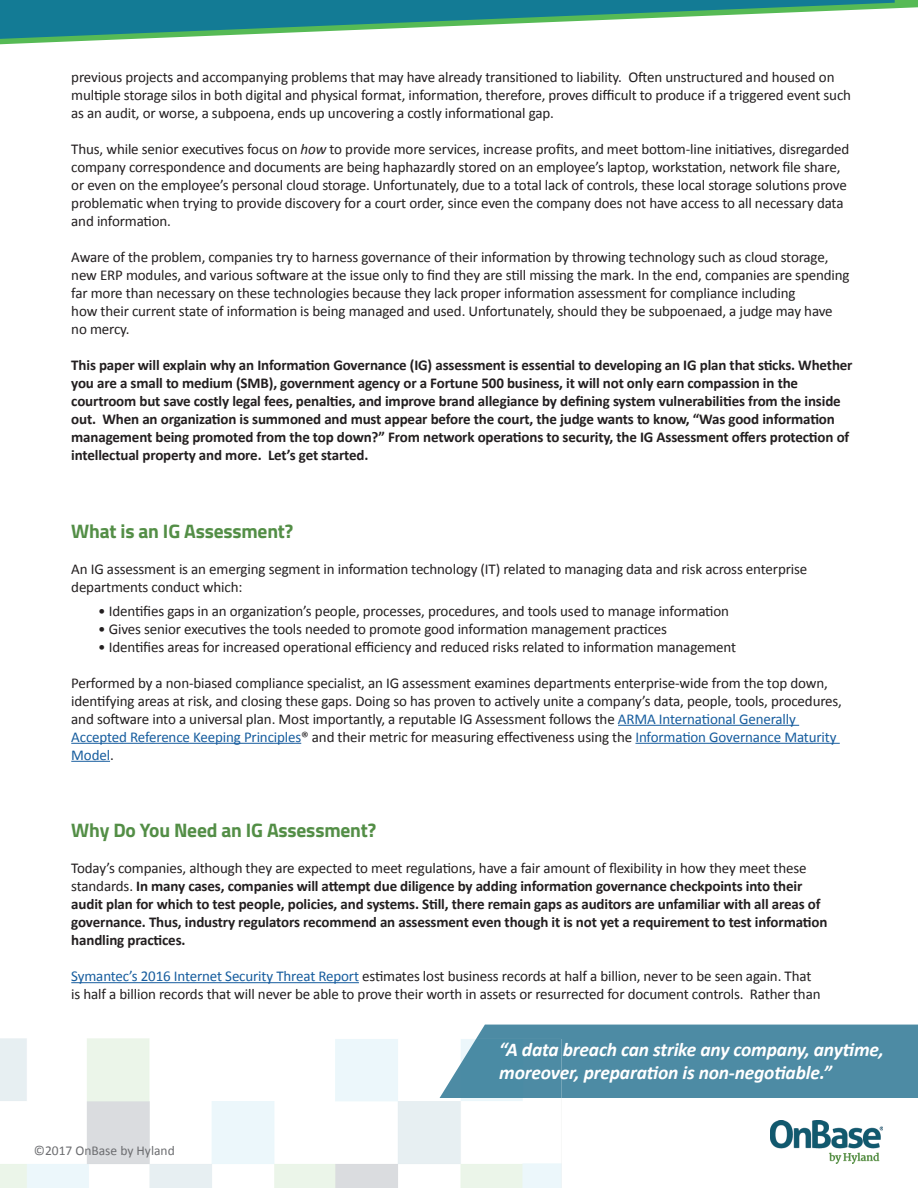
<style>
.page{position:relative;width:918px;height:1188px;background:#fff}
.page>*{position:absolute;margin:0;border:0;box-sizing:border-box;transform-origin:0 0}
.t1{font:italic 700 19.5px/23.4px "Calibri";letter-spacing:-.01em;color:#fff}
.t2{font:700 19.5px "Titillium Web";letter-spacing:-.01em;color:#538e46}
.t3{font:15px/18px "Calibri";letter-spacing:-.01em;color:#231f20}
.t4{font:700 15px/18px "Calibri";letter-spacing:-.01em;color:#231f20}
.t5{font:13.5px "Calibri";color:#6c6d70}
.s1{font-style:italic}
.s2{color:#175d9e}
.s3{font-weight:400}
</style>
<div class="page">
<img style="left:770px;top:1121px;width:113px;height:42px">
<hr style="left:618px;top:725px;width:181px;height:1px;background:#175d9e">
<hr style="left:71px;top:743px;width:230px;height:1px;background:#175d9e">
<hr style="left:635px;top:743px;width:205px;height:1px;background:#175d9e">
<hr style="left:71px;top:761px;width:39px;height:1px;background:#175d9e">
<hr style="left:71px;top:982px;width:288px;height:1px;background:#175d9e">
<svg style="left:0;top:0;width:918px;height:44px"></svg>
<div style="left:476px;top:1025px;width:442px;height:73px;background:#4d8ba4"></div>
<img style="left:440px;top:1039px;width:121px;height:59px">
<p class="t3" style="left:71px;top:68px;width:781px">previous projects and accompanying problems that may have already transitioned to liability. Often unstructured and housed on multiple storage silos in both digital and physical format, information, therefore, proves difficult to produce if a triggered event such as an audit, or worse, a subpoena, ends up uncovering a costly informational gap.</p>
<p class="t3" style="left:71px;top:140px;width:780px">Thus, while senior executives focus on <span class="s1">how</span> to provide more services, increase profits, and meet bottom-line initiatives, disregarded company correspondence and documents are being haphazardly stored on an employee’s laptop, workstation, network file share, or even on the employee’s personal cloud storage. Unfortunately, due to a total lack of controls, these local storage solutions prove problematic when trying to provide discovery for a court order, since even the company does not have access to all necessary data and information.</p>
<p class="t3" style="left:71px;top:248px;width:780px">Aware of the problem, companies try to harness governance of their information by throwing technology such as cloud storage, new ERP modules, and various software at the issue only to find they are still missing the mark. In the end, companies are spending far more than necessary on these technologies because they lack proper information assessment for compliance including<br>how their current state of information is being managed and used. Unfortunately, should they be subpoenaed, a judge may have no mercy.</p>
<p class="t4" style="left:71px;top:356px;width:783px">This paper will explain why an Information Governance (IG) assessment is essential to developing an IG plan that sticks. Whether you are a small to medium (SMB), government agency or a Fortune 500 business, it will not only earn compassion in the courtroom but save costly legal fees, penalties, and improve brand allegiance by defining system vulnerabilities from the inside out. When an organization is summoned and must appear before the court, the judge wants to know, “Was good information management being promoted from the top down?” From network operations to security, the IG Assessment offers protection of intellectual property and more. Let’s get started.</p>
<h1 class="t2" style="left:71px;top:516px;width:224px">What is an IG Assessment?</h1>
<p class="t3" style="left:71px;top:560px;width:738px">An IG assessment is an emerging segment in information technology (IT) related to managing data and risk across enterprise departments conduct which:</p>
<p class="t3" style="left:98px;top:602px;width:632px">• Identifies gaps in an organization’s people, processes, procedures, and tools used to manage information</p>
<p class="t3" style="left:98px;top:620px;width:570px">• Gives senior executives the tools needed to promote good information management practices</p>
<p class="t3" style="left:98px;top:638px;width:639px">• Identifies areas for increased operational efficiency and reduced risks related to information management</p>
<p class="t3" style="left:71px;top:674px;width:772px">Performed by a non-biased compliance specialist, an IG assessment examines departments enterprise-wide from the top down, identifying areas at risk, and closing these gaps. Doing so has proven to actively unite a company’s data, people, tools, procedures, and software into a universal plan. Most importantly, a reputable IG Assessment follows the <span class="s2">ARMA International Generally Accepted Reference Keeping Principles</span>® and their metric for measuring effectiveness using the <span class="s2">Information Governance Maturity Model</span>.</p>
<h1 class="t2" style="left:71px;top:815px;width:306px">Why Do You Need an IG Assessment?</h1>
<p class="t4" style="left:71px;top:859px;width:758px"><span class="s3">Today’s companies, although they are expected to meet regulations, have a fair amount of flexibility in how they meet these standards.</span> In many cases, companies will attempt due diligence by adding information governance checkpoints into their audit plan for which to test people, policies, and systems. Still, there remain gaps as auditors are unfamiliar with all areas of governance. Thus, industry regulators recommend an assessment even though it is not yet a requirement to test information handling practices.</p>
<p class="t3" style="left:71px;top:967px;width:751px"><span class="s2">Symantec’s 2016 Internet Security Threat Report</span> estimates lost business records at half a billion, never to be seen again. That is half a billion records that will never be able to prove their worth in assets or resurrected for document controls. Rather than</p>
<p class="t5" style="left:34px;top:1142px;width:143px">©2017 OnBase by Hyland</p>
<h1 class="t1" style="left:499px;top:1037px;width:386px">“A data breach can strike any company, anytime, moreover, preparation is non-negotiable.”</h1>
</div>
